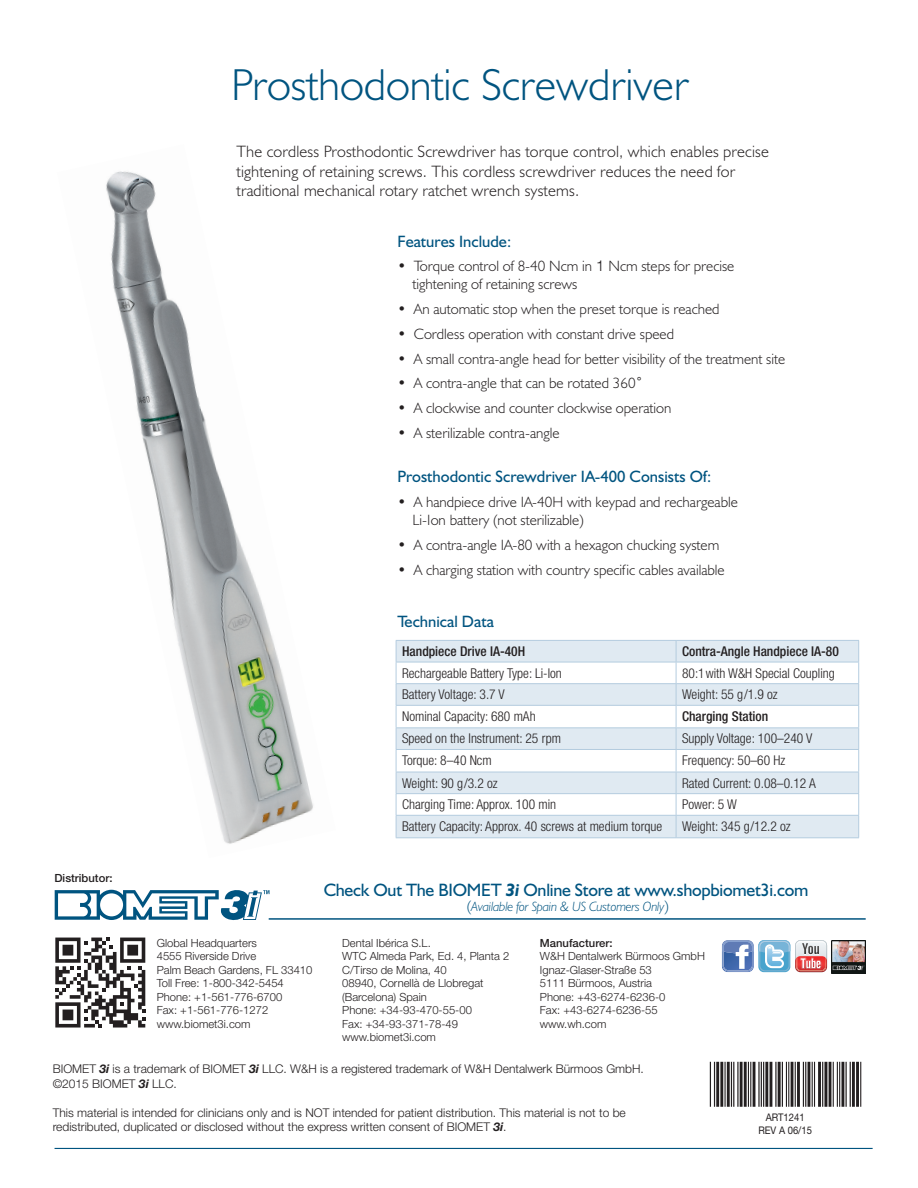
<style>
.page{position:relative;width:918px;height:1188px;background:#fff}
.page>*{position:absolute;margin:0;border:0;box-sizing:border-box;transform-origin:0 0}
.t1{font:300 45px "Humanist 521 BT";color:#005480}
.t2{font:18px "Humanist 521 BT";letter-spacing:-.015em;color:#005480}
.t3{font:300 16.5px/19.5px "Humanist 521 BT";letter-spacing:.01em;color:#231f20}
.t4{font:16.5px "Humanist 521 BT";color:#005480}
.t5{font:300 15px/18px "Humanist 521 BT";color:#231f20}
.t6{font:300 condensed 13.5px "Helvetica Neue LT Std";color:#231f20}
.t7{font:500 condensed 13.5px "Helvetica Neue LT Std";color:#231f20}
.t8{font:italic 300 13.5px "Humanist 521 BT";letter-spacing:-.015em;color:#005480}
.t9{font:300 12px/14.4px "Helvetica Neue LT Std";color:#231f20}
.t10{font:300 11.25px/13.5px "Helvetica Neue LT Std";color:#231f20}
.t11{font:500 11.25px "Helvetica Neue LT Std";color:#231f20}
.t12{font:10.5px "Helvetica Neue LT Std";color:#231f20;scale:.9 1}
.s1{font-family:"Helvetica"}
.s2{font-weight:700;font-style:italic}
.s3{font-style:normal;font-size:15px}
</style>
<div class="page">
<img style="left:106px;top:171px;width:207px;height:673px">
<svg style="left:397px;top:641px;width:461px;height:196px;fill:#e0eaf2"></svg>
<div style="left:676px;top:705px;width:183px;height:23px;background:#fff"></div>
<hr style="left:396px;top:640px;width:280px;height:1px;background:#b4ccdf">
<hr style="left:676px;top:640px;width:183px;height:1px;background:#b4ccdf">
<hr style="left:396px;top:662px;width:280px;height:1px;background:#b4ccdf">
<hr style="left:676px;top:662px;width:183px;height:1px;background:#b4ccdf">
<hr style="left:396px;top:683px;width:280px;height:1px;background:#b4ccdf">
<hr style="left:676px;top:683px;width:183px;height:1px;background:#b4ccdf">
<hr style="left:396px;top:705px;width:280px;height:1px;background:#b4ccdf">
<hr style="left:676px;top:705px;width:183px;height:1px;background:#b4ccdf">
<hr style="left:396px;top:728px;width:280px;height:1px;background:#b4ccdf">
<hr style="left:676px;top:728px;width:183px;height:1px;background:#b4ccdf">
<hr style="left:396px;top:749px;width:280px;height:1px;background:#b4ccdf">
<hr style="left:676px;top:749px;width:183px;height:1px;background:#b4ccdf">
<hr style="left:396px;top:772px;width:280px;height:1px;background:#b4ccdf">
<hr style="left:676px;top:772px;width:183px;height:1px;background:#b4ccdf">
<hr style="left:396px;top:793px;width:280px;height:1px;background:#b4ccdf">
<hr style="left:676px;top:793px;width:183px;height:1px;background:#b4ccdf">
<hr style="left:396px;top:815px;width:280px;height:1px;background:#b4ccdf">
<svg style="left:396px;top:641px;width:1px;height:196px"></svg>
<hr style="left:676px;top:815px;width:183px;height:1px;background:#b4ccdf">
<svg style="left:676px;top:641px;width:1px;height:196px"></svg>
<svg style="left:858px;top:641px;width:1px;height:196px"></svg>
<hr style="left:396px;top:837px;width:280px;height:1px;background:#b4ccdf">
<hr style="left:676px;top:837px;width:183px;height:1px;background:#b4ccdf">
<hr style="left:269px;top:918px;width:597px;height:2px;background:#005480">
<svg style="left:55px;top:890px;width:215px;height:30px"></svg>
<hr style="left:55px;top:1148px;width:818px;height:1px;background:#005480">
<svg style="left:55px;top:938px;width:90px;height:90px"></svg>
<svg style="left:722px;top:940px;width:105px;height:32px"></svg>
<img style="left:831px;top:940px;width:34px;height:33px">
<img style="left:709px;top:1061px;width:153px;height:46px">
<p class="t1" style="left:231px;top:57px;width:459px">Prosthodontic Screwdriver</p>
<p class="t3" style="left:237px;top:141px;width:534px">The cordless Prosthodontic Screwdriver has torque control, which enables precise tightening of retaining screws. This cordless screwdriver reduces the need for traditional mechanical rotary ratchet wrench systems.</p>
<p class="t4" style="left:397px;top:231px;width:115px">Features Include:</p>
<p class="t5" style="left:413px;top:257px;width:323px;text-indent:-15px">• Torque control of 8-40 Ncm in <span class="s1">1</span> Ncm steps for precise tightening of retaining screws</p>
<p class="t5" style="left:397px;top:300px;width:324px">• An automatic stop when the preset torque is reached</p>
<p class="t5" style="left:397px;top:324px;width:278px">• Cordless operation with constant drive speed</p>
<p class="t5" style="left:397px;top:349px;width:389px">• A small contra-angle head for better visibility of the treatment site</p>
<p class="t5" style="left:397px;top:374px;width:247px">• A contra-angle that can be rotated 360˚</p>
<p class="t5" style="left:397px;top:399px;width:275px">• A clockwise and counter clockwise operation</p>
<p class="t5" style="left:397px;top:423px;width:164px">• A sterilizable contra-angle</p>
<p class="t4" style="left:397px;top:467px;width:315px">Prosthodontic Screwdriver IA-400 Consists Of:</p>
<p class="t5" style="left:413px;top:493px;width:327px;text-indent:-15px">• A handpiece drive IA-40H with keypad and rechargeable<br>Li-Ion battery (not sterilizable)</p>
<p class="t5" style="left:397px;top:536px;width:323px">• A contra-angle IA-80 with a hexagon chucking system</p>
<p class="t5" style="left:397px;top:560px;width:329px">• A charging station with country specific cables available</p>
<p class="t4" style="left:397px;top:611px;width:98px">Technical Data</p>
<p class="t11" style="left:55px;top:871px;width:59px">Distributor:</p>
<p class="t7" style="left:402px;top:643px;width:125px">Handpiece Drive IA-40H</p>
<p class="t7" style="left:682px;top:643px;width:158px">Contra-Angle Handpiece IA-80</p>
<p class="t6" style="left:402px;top:665px;width:161px">Rechargeable Battery Type: Li-Ion</p>
<p class="t6" style="left:682px;top:665px;width:154px">80:1 with W&amp;H Special Coupling</p>
<p class="t6" style="left:402px;top:687px;width:104px">Battery Voltage: 3.7 V</p>
<p class="t6" style="left:682px;top:687px;width:97px">Weight: 55 g/1.9 oz</p>
<p class="t6" style="left:402px;top:708px;width:135px">Nominal Capacity: 680 mAh</p>
<p class="t7" style="left:682px;top:708px;width:88px">Charging Station</p>
<p class="t6" style="left:402px;top:731px;width:161px">Speed on the Instrument: 25 rpm</p>
<p class="t6" style="left:682px;top:731px;width:132px">Supply Voltage: 100–240 V</p>
<p class="t6" style="left:402px;top:753px;width:91px">Torque: 8–40 Ncm</p>
<p class="t6" style="left:682px;top:753px;width:105px">Frequency: 50–60 Hz</p>
<p class="t6" style="left:402px;top:775px;width:97px">Weight: 90 g/3.2 oz</p>
<p class="t6" style="left:682px;top:775px;width:135px">Rated Current: 0.08–0.12 A</p>
<p class="t6" style="left:402px;top:797px;width:156px">Charging Time: Approx. 100 min</p>
<p class="t6" style="left:682px;top:797px;width:56px">Power: 5 W</p>
<p class="t6" style="left:402px;top:818px;width:262px">Battery Capacity: Approx. 40 screws at medium torque</p>
<p class="t6" style="left:682px;top:818px;width:110px">Weight: 345 g/12.2 oz</p>
<p class="t10" style="left:157px;top:936px;width:102px">Global Headquarters</p>
<p class="t10" style="left:157px;top:949px;width:101px">4555 Riverside Drive</p>
<p class="t10" style="left:157px;top:963px;width:157px">Palm Beach Gardens, FL 33410</p>
<p class="t10" style="left:157px;top:976px;width:129px">Toll Free: 1-800-342-5454</p>
<p class="t10" style="left:157px;top:990px;width:127px">Phone: +1-561-776-6700</p>
<p class="t10" style="left:157px;top:1003px;width:113px">Fax: +1-561-776-1272</p>
<p class="t10" style="left:157px;top:1017px;width:95px">www.biomet3i.com</p>
<p class="t2" style="left:324px;top:878px;width:486px">Check Out The BIOMET <span class="s2">3i</span> Online Store at www.shopbiomet3i.com</p>
<p class="t8" style="left:467px;top:898px;width:203px"><span class="s3">(</span>Available for Spain &amp; US Customers Only<span class="s3">)</span></p>
<p class="t10" style="left:342px;top:936px;width:90px">Dental Ibérica S.L.</p>
<p class="t10" style="left:342px;top:949px;width:169px">WTC Almeda Park, Ed. 4, Planta 2</p>
<p class="t10" style="left:342px;top:963px;width:106px">C/Tirso de Molina, 40</p>
<p class="t10" style="left:342px;top:976px;width:143px">08940, Cornellà de Llobregat</p>
<p class="t10" style="left:342px;top:990px;width:86px">(Barcelona) Spain</p>
<p class="t10" style="left:342px;top:1003px;width:131px">Phone: +34-93-470-55-00</p>
<p class="t10" style="left:342px;top:1017px;width:117px">Fax: +34-93-371-78-49 www.biomet3i.com</p>
<p class="t11" style="left:540px;top:936px;width:74px">Manufacturer:</p>
<p class="t10" style="left:540px;top:949px;width:167px">W&amp;H Dentalwerk Bürmoos GmbH</p>
<p class="t10" style="left:540px;top:963px;width:113px">Ignaz-Glaser-Straße 53</p>
<p class="t10" style="left:540px;top:976px;width:114px">5111 Bürmoos, Austria</p>
<p class="t10" style="left:540px;top:990px;width:127px">Phone: +43-6274-6236-0</p>
<p class="t10" style="left:540px;top:1003px;width:119px">Fax: +43-6274-6236-55</p>
<p class="t10" style="left:540px;top:1017px;width:68px">www.wh.com</p>
<p class="t9" style="left:53px;top:1062px;width:593px">BIOMET <span class="s2">3i</span> is a trademark of BIOMET <span class="s2">3i</span> LLC. W&amp;H is a registered trademark of W&amp;H Dentalwerk Bürmoos GmbH. ©2015 BIOMET <span class="s2">3i</span> LLC.</p>
<p class="t9" style="left:53px;top:1105px;width:575px">This material is intended for clinicians only and is NOT intended for patient distribution. This material is not to be redistributed, duplicated or disclosed without the express written consent of BIOMET <span class="s2">3i</span>.</p>
<p class="t12" style="left:766px;top:1111px;width:45px">ART1241</p>
<p class="t12" style="left:758px;top:1124px;width:61px">REV A 06/15</p>
</div>
